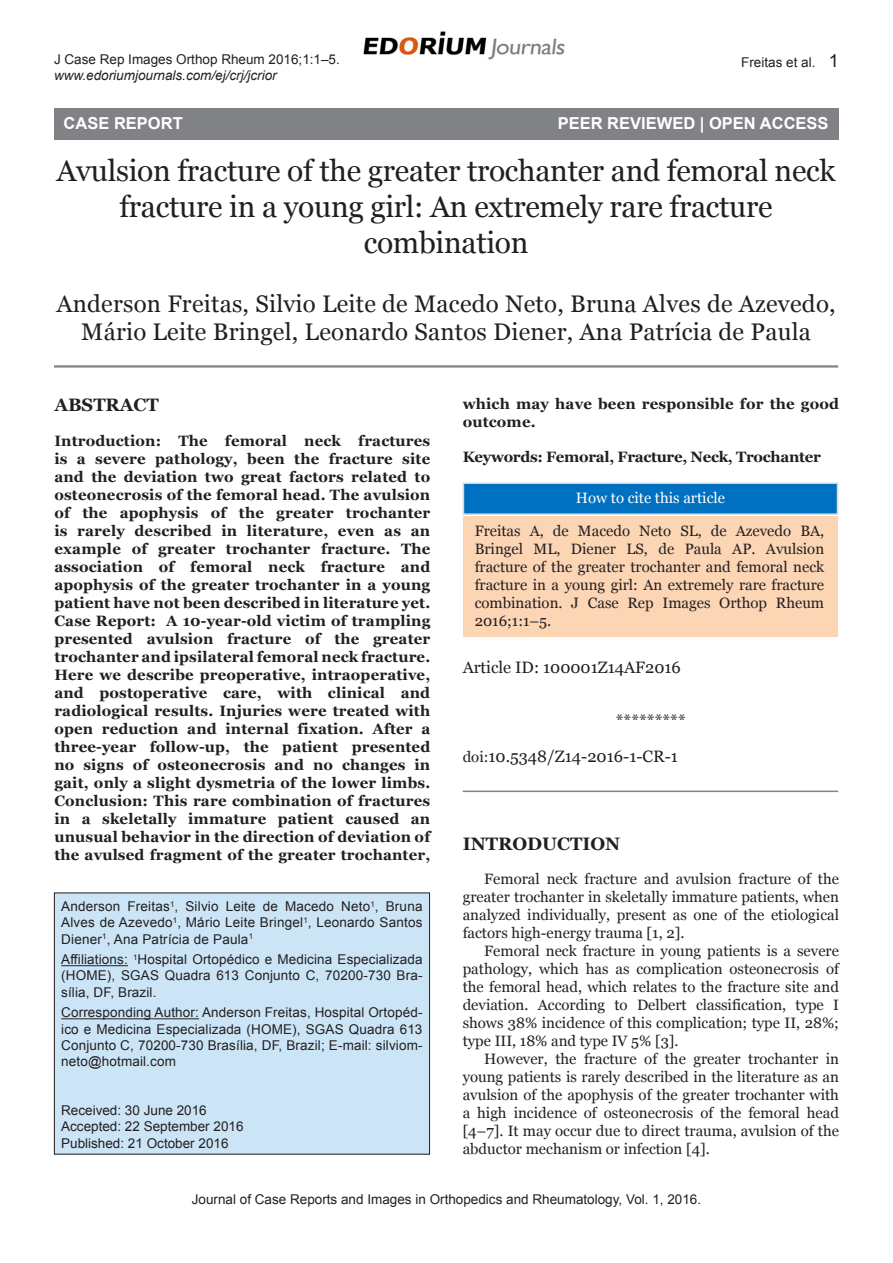
<style>
.page{position:relative;width:893px;height:1263px;background:#fff}
.page>*{position:absolute;margin:0;border:0;box-sizing:border-box;transform-origin:0 0}
.Chapter_Name{font:30px/36px "Georgia";letter-spacing:-.01em;color:#231f20;text-align:center}
.Author_Name{font:24px/28.8px "Georgia";letter-spacing:.01em;color:#231f20;text-align:center}
.Introduction_Head{font:700 18px "Georgia";color:#231f20}
.Abstract_Head{font:700 18px "Georgia";color:#231f20}
.Open_Access{font:700 16.5px "Arial";color:#fff}
.Star{font:16.5px "Georgia";color:#231f20}
.DOI{font:16.5px "Georgia";color:#231f20}
.Abstract_text{font:700 15px/18px "Georgia";letter-spacing:.01em;color:#231f20;text-align:justify}
.Text{font:15px/18px "Georgia";color:#231f20;text-align:justify}
.Keywords{font:700 15px "Georgia";letter-spacing:-.02em;color:#231f20}
.Box_author{font:13.5px/16.2px "Arial";letter-spacing:.01em;color:#231f20;text-align:justify}
.Left_Running_head{font:italic 13.5px "Arial";color:#231f20}
.Left_Running_head-2{font:13.5px "Arial";color:#231f20}
.Box_received_date{font:13.5px "Arial";color:#231f20}
.Right_Running_head{font:13.5px "Arial";color:#231f20}
.s1{font-size:18px}
.s2{color:#fff}
.s3{font-size:15px}
</style>
<div class="page">
<img style="left:363px;top:31px;width:202px;height:29px">
<hr style="left:54px;top:365px;width:784px;height:3px;background:#808285">
<div style="left:54px;top:893px;width:376px;height:261px;background:#cbe5f7"></div>
<div style="left:54px;top:892px;width:376px;height:262px;border:1px solid #231f20"></div>
<hr style="left:61px;top:965px;width:67px;height:1px;background:#231f20">
<hr style="left:61px;top:1018px;width:138px;height:1px;background:#231f20">
<div style="left:463px;top:516px;width:375px;height:121px;background:#fcd5b5"></div>
<div style="left:463px;top:482px;width:375px;height:33px;background:#0070c0;border:2px solid #d9d9d9"></div>
<hr style="left:463px;top:791px;width:375px;height:1px;background:#808285">
<div style="left:54px;top:108px;width:784px;height:32px;background:#808285"></div>
<p class="Left_Running_head-2" style="left:54px;top:50px;width:287px">J Case Rep Images Orthop Rheum 2016;1:1–5.</p>
<p class="Left_Running_head" style="left:54px;top:67px;width:224px">www.edoriumjournals.com/ej/crj/jcrior</p>
<p class="Right_Running_head" style="left:741px;top:54px;width:99px">Freitas et al. <span class="s1">1</span></p>
<p class="Open_Access" style="left:696px;top:112px;width:121px">OPEN AC ESS</p>
<p class="Chapter_Name" style="left:56px;top:153px;width:781px">Avulsion fracture of the greater trochanter and femoral neck fracture in a young girl: An extremely rare fracture combination</p>
<p class="Author_Name" style="left:56px;top:289px;width:781px">Anderson Freitas, Silvio Leite de Macedo Neto, Bruna Alves de Azevedo,<br>Mário Leite Bringel, Leonardo Santos Diener, Ana Patrícia de Paula</p>
<p class="Open_Access" style="left:64px;top:112px;width:121px">CASE REPORT</p>
<p class="Open_Access" style="left:558px;top:112px;width:272px">PEER REVIEWED | OPEN ACCESS</p>
<p class="Abstract_Head" style="left:54px;top:393px;width:106px">ABSTRACT</p>
<p class="Abstract_text" style="left:54px;top:432px;width:377px">Introduction: The femoral neck fractures is a severe pathology, been the fracture site and the deviation two great factors related to osteonecrosis of the femoral head. The avulsion of the apophysis of the greater trochanter is rarely described in literature, even as an example of greater trochanter fracture. The association of femoral neck fracture and apophysis of the greater trochanter in a young patient have not been described in literature yet.<br>Case Report: A 10-year-old victim of trampling presented avulsion fracture of the greater trochanter and ipsilateral femoral neck fracture.<br>Here we describe preoperative, intraoperative, and postoperative care, with clinical and radiological results. Injuries were treated with open reduction and internal fixation. After a three-year follow-up, the patient presented no signs of osteonecrosis and no changes in gait, only a slight dysmetria of the lower limbs.<br>Conclusion: This rare combination of fractures in a skeletally immature patient caused an unusual behavior in the direction of deviation of the avulsed fragment of the greater trochanter,</p>
<p class="Box_author" style="left:61px;top:898px;width:363px">Anderson Freitas<sup>1</sup>, Silvio Leite de Macedo Neto<sup>1</sup>, Bruna Alves de Azevedo<sup>1</sup>, Mário Leite Bringel<sup>1</sup>, Leonardo Santos Diener<sup>1</sup>, Ana Patrícia de Paula<sup>1</sup></p>
<p class="Box_author" style="left:61px;top:951px;width:363px">Affiliations: <sup>1</sup>Hospital Ortopédico e Medicina Especializada (HOME), SGAS Quadra 613 Conjunto C, 70200-730 Bra&shy;sília, DF, Brazil.</p>
<p class="Box_author" style="left:61px;top:1005px;width:363px">Corresponding Author: Anderson Freitas, Hospital Ortopéd&shy;ico e Medicina Especializada (HOME), SGAS Quadra 613<br>Conjunto C, 70200-730 Brasília, DF, Brazil; E-mail: silviom&shy;neto@hotmail.com</p>
<p class="Box_received_date" style="left:61px;top:1101px;width:147px">Received: 30 June 2016</p>
<p class="Box_author" style="left:61px;top:1119px;width:184px">Accepted: 22 September 2016</p>
<p class="Box_author" style="left:61px;top:1135px;width:169px">Published: 21 October 2016</p>
<p class="Abstract_text" style="left:463px;top:395px;width:378px">which may have been responsible for the good outcome.</p>
<p class="Keywords" style="left:463px;top:447px;width:360px">Keywords: Femoral, Fracture, Neck, Trochanter</p>
<p class="Text" style="left:475px;top:482px;width:351px;line-height:32.7px;text-align:center"><span class="s2">How to cite this article<br></span>Freitas A, de Macedo Neto SL, de Azevedo BA,</p>
<p class="Text" style="left:475px;top:540px;width:351px">Bringel ML, Diener LS, de Paula AP. Avulsion fracture of the greater trochanter and femoral neck fracture in a young girl: An extremely rare fracture combination. J Case Rep Images Orthop Rheum 2016;1:1–5.</p>
<p class="Star" style="left:463px;top:657px;width:220px">Article ID: 100001Z14AF2016</p>
<p class="Star" style="left:616px;top:710px;width:72px">*********</p>
<p class="DOI" style="left:463px;top:747px;width:217px"><span class="s3">doi:</span>10.5348/Z14-2016-1-CR-1</p>
<p class="Introduction_Head" style="left:463px;top:832px;width:159px">INTRODUCTION</p>
<p class="Text" style="left:463px;top:870px;width:378px;text-indent:22px">Femoral neck fracture and avulsion fracture of the greater trochanter in skeletally immature patients, when analyzed individually, present as one of the etiological factors high-energy trauma [1, 2].</p>
<p class="Text" style="left:463px;top:942px;width:378px;text-indent:22px">Femoral neck fracture in young patients is a severe pathology, which has as complication osteonecrosis of the femoral head, which relates to the fracture site and deviation. According to Delbert classification, type I shows 38% incidence of this complication; type II, 28%; type III, 18% and type IV 5% [3].</p>
<p class="Text" style="left:463px;top:1050px;width:378px;text-indent:22px">However, the fracture of the greater trochanter in young patients is rarely described in the literature as an avulsion of the apophysis of the greater trochanter with a high incidence of osteonecrosis of the femoral head [4–7]. It may occur due to direct trauma, avulsion of the abductor mechanism or infection [4].</p>
<p class="Box_author" style="left:192px;top:1191px;width:511px">Journal of Case Reports and Images in Orthopedics and Rheumatology, Vol. 1, 2016.</p>
</div>
